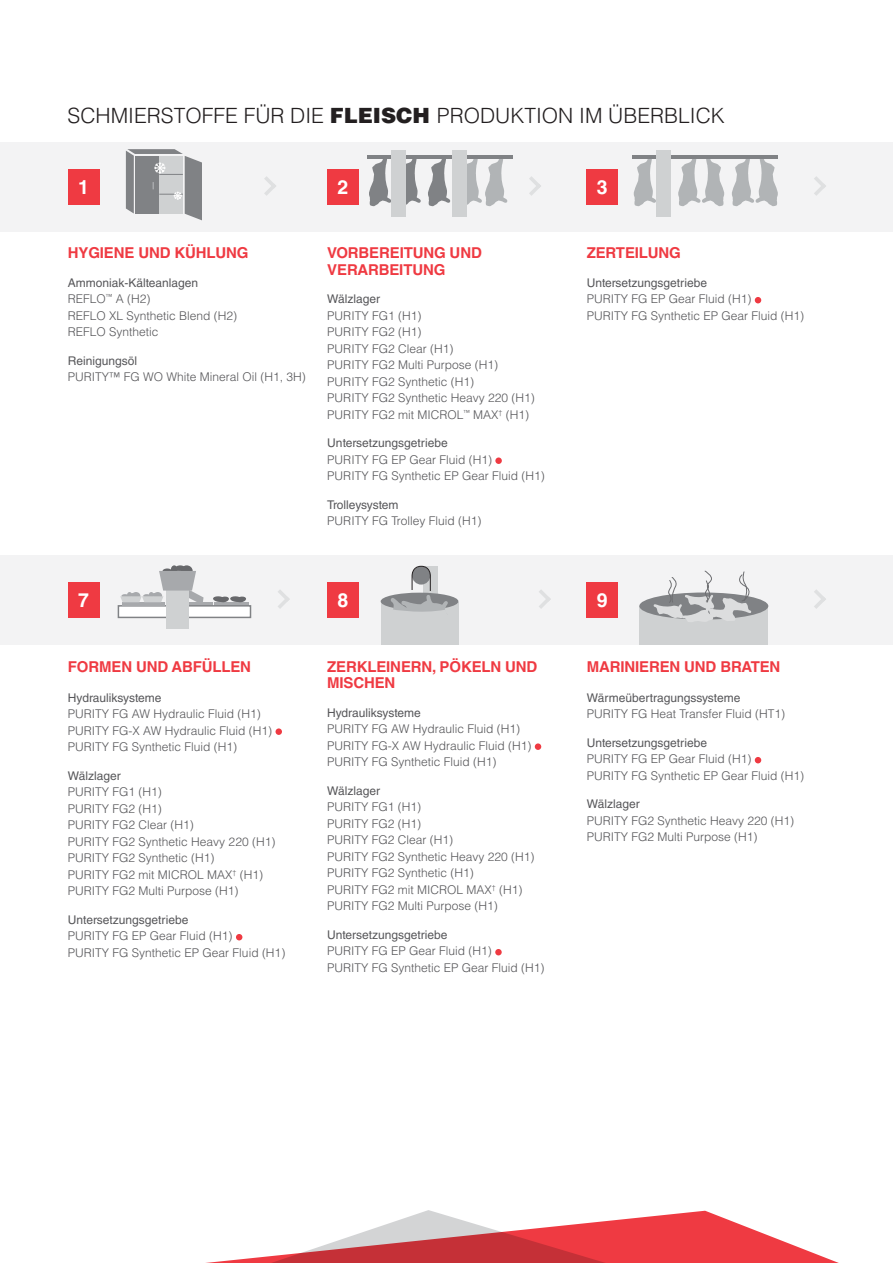
<style>
.page{position:relative;width:893px;height:1263px;background:#fff}
.page>*{position:absolute;margin:0;border:0;box-sizing:border-box;transform-origin:0 0}
.t1{font:300 21px "Helvetica LT Std";color:#231f20}
.t2{font:700 19.5px "Helvetica LT Std";color:#fff}
.t3{font:700 15px/16.5px "Helvetica LT Std";letter-spacing:-.01em;color:#ef3a42}
.t4{font:300 12px/16.5px "Helvetica LT Std";color:#565659}
.t5{font:12px "Helvetica LT Std";color:#565659}
.t6{font:12px "Helvetica LT Std";letter-spacing:-.02em;color:#565659}
.s1{font-weight:900}
.s2{font-weight:400}
</style>
<div class="page">
<div style="left:0;top:142px;width:893px;height:90px;background:#f3f3f4"></div>
<div style="left:0;top:556px;width:893px;height:89px;background:#f3f3f4"></div>
<div style="left:495px;top:457px;width:7px;height:7px;background:#ef3a42;border-radius:50%"></div>
<div style="left:275px;top:728px;width:7px;height:7px;background:#ef3a42;border-radius:50%"></div>
<svg style="left:236px;top:934px;width:6px;height:6px"></svg>
<div style="left:535px;top:743px;width:6px;height:7px;background:#ef3a42;border-radius:50%"></div>
<div style="left:495px;top:949px;width:7px;height:6px;background:#ef3a42;border-radius:50%"></div>
<svg style="left:755px;top:757px;width:6px;height:6px"></svg>
<svg style="left:755px;top:297px;width:6px;height:6px"></svg>
<div style="left:68px;top:169px;width:31px;height:36px;background:#ef3a42"></div>
<div style="left:327px;top:169px;width:32px;height:36px;background:#ef3a42"></div>
<div style="left:587px;top:169px;width:31px;height:36px;background:#ef3a42"></div>
<svg style="left:814px;top:590px;width:12px;height:19px"></svg>
<svg style="left:814px;top:176px;width:12px;height:20px"></svg>
<svg style="left:529px;top:176px;width:12px;height:20px"></svg>
<svg style="left:264px;top:176px;width:12px;height:20px"></svg>
<svg style="left:539px;top:590px;width:12px;height:19px"></svg>
<svg style="left:278px;top:590px;width:12px;height:19px"></svg>
<svg style="left:126px;top:149px;width:76px;height:71px"></svg>
<div style="left:639px;top:606px;width:129px;height:39px;background:#cfd1d2"></div>
<div style="left:639px;top:592px;width:129px;height:28px;background:#808285;border-radius:50%"></div>
<svg style="left:369px;top:158px;width:22px;height:48px"></svg>
<svg style="left:405px;top:158px;width:16px;height:48px"></svg>
<svg style="left:428px;top:158px;width:22px;height:48px"></svg>
<svg style="left:467px;top:158px;width:40px;height:48px"></svg>
<hr style="left:368px;top:155px;width:145px;height:3px;background:#808285">
<div style="left:391px;top:151px;width:14px;height:65px;background:#cfd1d2"></div>
<div style="left:452px;top:151px;width:15px;height:65px;background:#cfd1d2"></div>
<svg style="left:633px;top:158px;width:23px;height:48px"></svg>
<svg style="left:678px;top:158px;width:46px;height:48px"></svg>
<svg style="left:731px;top:158px;width:47px;height:48px"></svg>
<hr style="left:632px;top:155px;width:146px;height:3px;background:#808285">
<div style="left:656px;top:151px;width:14px;height:65px;background:#cfd1d2"></div>
<hr style="left:190px;top:603px;width:23px;height:3px;background:#a7a9ac">
<hr style="left:215px;top:603px;width:34px;height:3px;background:#a7a9ac">
<div style="left:118px;top:605px;width:133px;height:13px;background:#fff;border:1px solid #808285"></div>
<div style="left:166px;top:588px;width:23px;height:41px;background:#cfd1d2"></div>
<hr style="left:122px;top:603px;width:43px;height:3px;background:#a7a9ac">
<div style="left:162px;top:568px;width:10px;height:6px;background:#67686b;border-radius:50%"></div>
<div style="left:171px;top:565px;width:7px;height:9px;background:#67686b;border-radius:50%"></div>
<div style="left:175px;top:565px;width:10px;height:6px;background:#67686b;border-radius:50%"></div>
<hr style="left:171px;top:570px;width:16px;height:4px;background:#717275;border-radius:50%">
<div style="left:181px;top:565px;width:12px;height:11px;background:#67686b;border-radius:50%"></div>
<svg style="left:213px;top:596px;width:33px;height:7px"></svg>
<svg style="left:120px;top:571px;width:84px;height:34px"></svg>
<div style="left:381px;top:603px;width:77px;height:42px;background:#cfd1d2"></div>
<div style="left:381px;top:593px;width:77px;height:17px;background:#808285;border-radius:50%"></div>
<svg style="left:391px;top:565px;width:62px;height:47px"></svg>
<svg style="left:654px;top:570px;width:101px;height:52px"></svg>
<svg style="left:206px;top:1210px;width:633px;height:53px"></svg>
<div style="left:68px;top:582px;width:31px;height:36px;background:#ef3a42"></div>
<div style="left:327px;top:582px;width:32px;height:36px;background:#ef3a42"></div>
<div style="left:587px;top:582px;width:31px;height:36px;background:#ef3a42"></div>
<h1 class="t1" style="left:68px;top:103px;width:659px">SCHMIERSTOFFE FÜR DIE <span class="s1">FLEISCH</span> PRODUKTION IM ÜBERBLICK</h1>
<h2 class="t2" style="left:78px;top:175px;width:12px">1</h2>
<h2 class="t2" style="left:338px;top:175px;width:12px">2</h2>
<h2 class="t2" style="left:597px;top:175px;width:12px">3</h2>
<p class="t3" style="left:68px;top:245px;width:182px">HYGIENE UND KÜHLUNG</p>
<p class="t4" style="left:68px;top:274px;width:171px"><span class="s2">Ammoniak-Kälteanlagen<br></span>REFLO<sup>™</sup> A (H2)<br>REFLO XL Synthetic Blend (H2)<br>REFLO Synthetic</p>
<p class="t5" style="left:68px;top:354px;width:71px">Reinigungsöl</p>
<p class="t4" style="left:68px;top:369px;width:239px">PURITY™ FG WO White Mineral Oil (H1, 3H)</p>
<p class="t3" style="left:327px;top:245px;width:156px">VORBEREITUNG UND<br>VERARBEITUNG</p>
<p class="t5" style="left:327px;top:292px;width:54px">Wälzlager</p>
<p class="t4" style="left:327px;top:307px;width:209px">PURITY FG1 (H1)<br>PURITY FG2 (H1)<br>PURITY FG2 Clear (H1)<br>PURITY FG2 Multi Purpose (H1)<br>PURITY FG2 Synthetic (H1)<br>PURITY FG2 Synthetic Heavy 220 (H1)<br>PURITY FG2 mit MICROL<sup>™</sup> MAX<sup>†</sup> (H1)</p>
<p class="t5" style="left:327px;top:436px;width:122px">Untersetzungsgetriebe</p>
<p class="t4" style="left:327px;top:451px;width:219px">PURITY FG EP Gear Fluid (H1)<br>PURITY FG Synthetic EP Gear Fluid (H1)</p>
<p class="t6" style="left:327px;top:498px;width:73px">Trolleysystem</p>
<p class="t4" style="left:327px;top:513px;width:156px">PURITY FG Trolley Fluid (H1)</p>
<p class="t3" style="left:587px;top:245px;width:96px">ZERTEILUNG</p>
<p class="t5" style="left:587px;top:276px;width:122px">Untersetzungsgetriebe</p>
<p class="t4" style="left:587px;top:291px;width:219px">PURITY FG EP Gear Fluid (H1)<br>PURITY FG Synthetic EP Gear Fluid (H1)</p>
<h2 class="t2" style="left:78px;top:588px;width:12px">7</h2>
<h2 class="t2" style="left:338px;top:588px;width:12px">8</h2>
<h2 class="t2" style="left:597px;top:588px;width:12px">9</h2>
<p class="t3" style="left:68px;top:658px;width:185px">FORMEN UND ABFÜLLEN</p>
<p class="t5" style="left:68px;top:691px;width:95px">Hydrauliksysteme</p>
<p class="t4" style="left:68px;top:706px;width:206px">PURITY FG AW Hydraulic Fluid (H1)<br>PURITY FG-X AW Hydraulic Fluid (H1)<br>PURITY FG Synthetic Fluid (H1)</p>
<p class="t5" style="left:68px;top:769px;width:54px">Wälzlager</p>
<p class="t4" style="left:68px;top:784px;width:209px">PURITY FG1 (H1)<br>PURITY FG2 (H1)<br>PURITY FG2 Clear (H1)<br>PURITY FG2 Synthetic Heavy 220 (H1)<br>PURITY FG2 Synthetic (H1)<br>PURITY FG2 mit MICROL MAX<sup>†</sup> (H1)<br>PURITY FG2 Multi Purpose (H1)</p>
<p class="t5" style="left:68px;top:913px;width:122px">Untersetzungsgetriebe</p>
<p class="t4" style="left:68px;top:928px;width:219px">PURITY FG EP Gear Fluid (H1)<br>PURITY FG Synthetic EP Gear Fluid (H1)</p>
<p class="t3" style="left:327px;top:658px;width:212px">ZERKLEINERN, PÖKELN UND<br>MISCHEN</p>
<p class="t5" style="left:327px;top:706px;width:95px">Hydrauliksysteme</p>
<p class="t4" style="left:327px;top:721px;width:206px">PURITY FG AW Hydraulic Fluid (H1)<br>PURITY FG-X AW Hydraulic Fluid (H1)<br>PURITY FG Synthetic Fluid (H1)</p>
<p class="t5" style="left:327px;top:784px;width:54px">Wälzlager</p>
<p class="t4" style="left:327px;top:799px;width:209px">PURITY FG1 (H1)<br>PURITY FG2 (H1)<br>PURITY FG2 Clear (H1)<br>PURITY FG2 Synthetic Heavy 220 (H1)<br>PURITY FG2 Synthetic (H1)<br>PURITY FG2 mit MICROL MAX<sup>†</sup> (H1)<br>PURITY FG2 Multi Purpose (H1)</p>
<p class="t5" style="left:327px;top:928px;width:122px">Untersetzungsgetriebe</p>
<p class="t4" style="left:327px;top:943px;width:219px">PURITY FG EP Gear Fluid (H1)<br>PURITY FG Synthetic EP Gear Fluid (H1)</p>
<p class="t3" style="left:587px;top:658px;width:195px">MARINIEREN UND BRATEN</p>
<p class="t5" style="left:587px;top:691px;width:155px">Wärmeübertragungssysteme</p>
<p class="t4" style="left:587px;top:706px;width:200px">PURITY FG Heat Transfer Fluid (HT1)</p>
<p class="t5" style="left:587px;top:736px;width:122px">Untersetzungsgetriebe</p>
<p class="t4" style="left:587px;top:751px;width:219px">PURITY FG EP Gear Fluid (H1)<br>PURITY FG Synthetic EP Gear Fluid (H1)</p>
<p class="t5" style="left:587px;top:797px;width:54px">Wälzlager</p>
<p class="t4" style="left:587px;top:812px;width:209px">PURITY FG2 Synthetic Heavy 220 (H1)<br>PURITY FG2 Multi Purpose (H1)</p>
</div>
